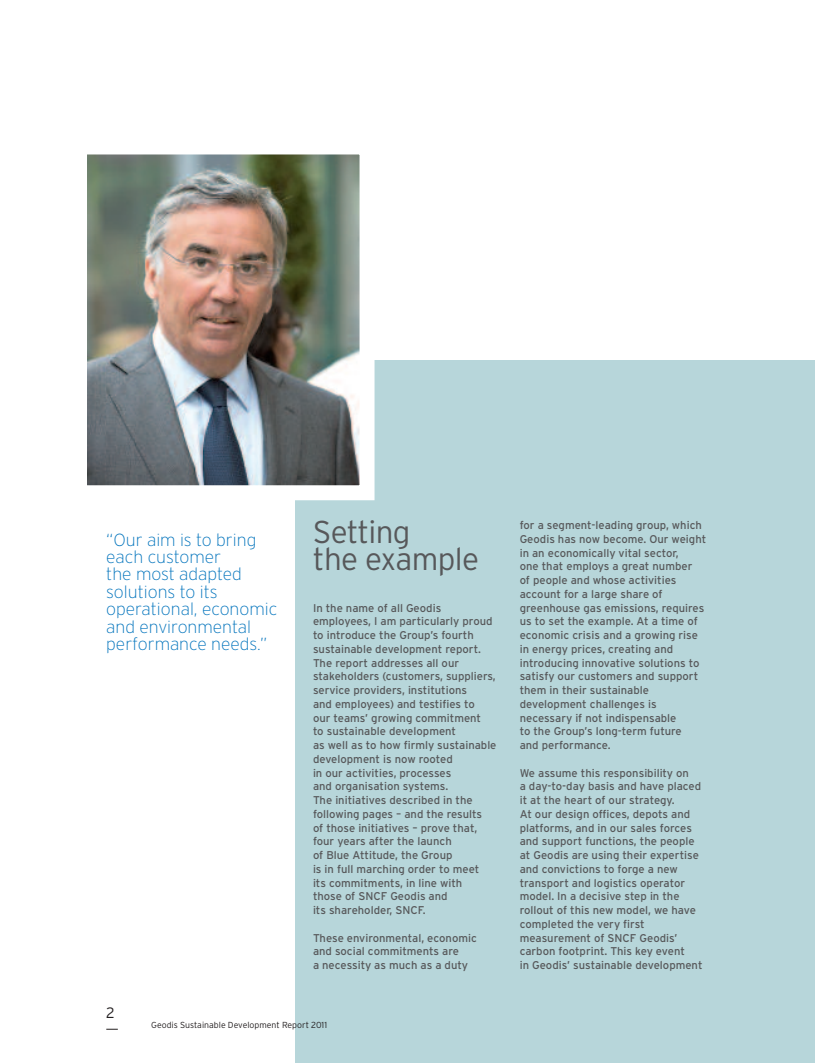
<style>
.page{position:relative;width:815px;height:1063px;background:#fff}
.page>*{position:absolute;margin:0;border:0;box-sizing:border-box;transform-origin:0 0}
.t1{font:300 31.5px/27.5px "Interstate";letter-spacing:-.02em;color:#57585a}
.t2{font:200 17.5px/17.4px "Interstate";color:#0073bc}
.t3{font:300 15px "Interstate";color:#231f20}
.t4{font:11.25px/13.8px "Interstate";color:#57585a}
.t5{font:300 8.75px "Interstate";color:#231f20}
</style>
<div class="page">
<div style="left:295px;top:361px;width:520px;height:702px;background:#b7d6da"></div>
<svg style="left:106px;top:1029px;width:12px;height:1px"></svg>
<img style="left:88px;top:155px;width:271px;height:329px">
<div style="left:72px;top:139px;width:303px;height:361px;border:15px solid #fff"></div>
<h2 class="t2" style="left:106px;top:531px;width:173px">“Our aim is to bring each customer<br>the most adapted solutions to its operational, economic and environmental performance needs.”</h2>
<h3 class="t3" style="left:106px;top:1004px;width:10px">2</h3>
<h1 class="t1" style="left:313px;top:518px;width:168px">Setting<br>the example</h1>
<p class="t4" style="left:313px;top:601px;width:185px">In the name of all Geodis employees, I am particularly proud to introduce the Group’s fourth sustainable development report.<br>The report addresses all our stakeholders (customers, suppliers, service providers, institutions<br>and employees) and testifies to<br>our teams’ growing commitment<br>to sustainable development<br>as well as to how firmly sustainable development is now rooted<br>in our activities, processes<br>and organisation systems.<br>The initiatives described in the following pages – and the results<br>of those initiatives – prove that, four years after the launch<br>of Blue Attitude, the Group<br>is in full marching order to meet<br>its commitments, in line with<br>those of SNCF Geodis and<br>its shareholder, SNCF.</p>
<p class="t4" style="left:313px;top:931px;width:165px">These environmental, economic and social commitments are<br>a necessity as much as a duty</p>
<p class="t5" style="left:151px;top:1020px;width:177px">Geodis Sustainable Development Report 2011</p>
<p class="t4" style="left:520px;top:518px;width:188px">for a segment-leading group, which<br>Geodis has now become. Our weight in an economically vital sector,<br>one that employs a great number<br>of people and whose activities account for a large share of greenhouse gas emissions, requires us to set the example. At a time of economic crisis and a growing rise in energy prices, creating and introducing innovative solutions to satisfy our customers and support them in their sustainable development challenges is necessary if not indispensable<br>to the Group’s long-term future<br>and performance.</p>
<p class="t4" style="left:520px;top:766px;width:184px">We assume this responsibility on<br>a day-to-day basis and have placed it at the heart of our strategy.<br>At our design offices, depots and platforms, and in our sales forces and support functions, the people at Geodis are using their expertise and convictions to forge a new transport and logistics operator model. In a decisive step in the rollout of this new model, we have completed the very first measurement of SNCF Geodis’ carbon footprint. This key event<br>in Geodis’ sustainable development</p>
</div>
